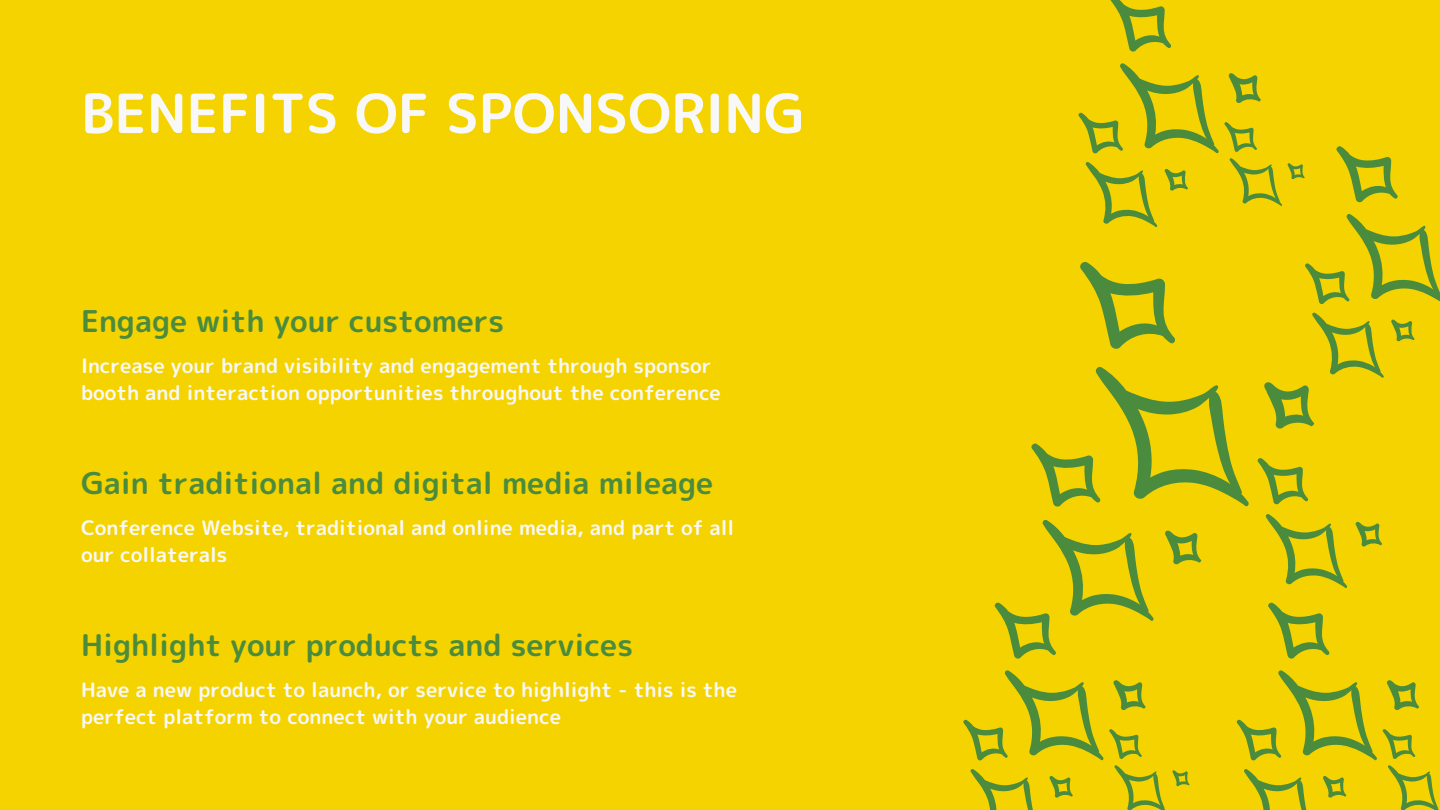
<style>
.page{position:relative;width:1440px;height:810px;background:#f5d300}
.page>*{position:absolute;margin:0;border:0;box-sizing:border-box;transform-origin:0 0}
.t1{font:54px "rounded mplus 1 p bold";color:#f8f8f8}
.t2{font:30px "rounded mplus 1 p bold";color:#4a8b3d}
.t3{font:20px/27.8px "rounded mplus 1 p bold";color:#f8f8f8}
</style>
<div class="page">
<svg style="left:963px;top:0;width:477px;height:810px"></svg>
<p class="t1" style="left:81px;top:75px;width:725px">BENEFITS OF SPONSORING</p>
<p class="t2" style="left:81px;top:300px;width:425px">Engage with your customers</p>
<p class="t3" style="left:81px;top:351px;width:642px">Increase your brand visibility and engagement through sponsor booth and interaction opportunities throughout the conference</p>
<p class="t2" style="left:81px;top:462px;width:634px">Gain traditional and digital media mileage</p>
<p class="t3" style="left:81px;top:513px;width:655px">Conference Website, traditional and online media, and part of all our collaterals</p>
<p class="t2" style="left:81px;top:624px;width:554px">Highlight your products and services</p>
<p class="t3" style="left:81px;top:675px;width:658px">Have a new product to launch, or service to highlight - this is the perfect platform to connect with your audience</p>
</div>
